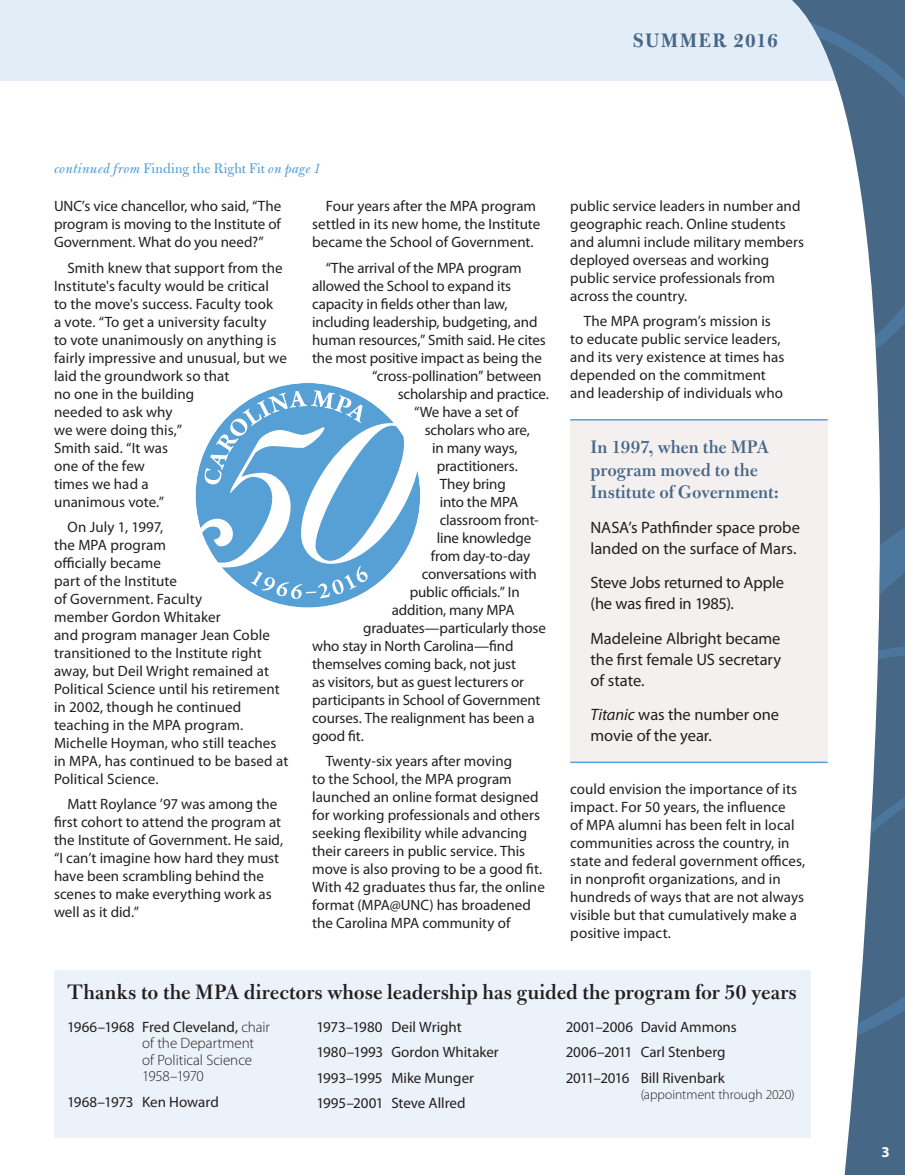
<style>
.page{position:relative;width:905px;height:1175px;background:#fff}
.page>*{position:absolute;margin:0;border:0;box-sizing:border-box;transform-origin:0 0}
.t1{font:600 22.5px "Bulmer MT Std";color:#231f20}
.t2{font:700 21px "Bulmer MT Std";letter-spacing:.06em;color:#476787}
.t3{font:600 19.5px/22.5px "Bulmer MT Std";color:#476787}
.t4{font:16.5px/21px "Myriad Pro";letter-spacing:-.005em;color:#231f20}
.t5{font:15px/18px "Myriad Pro";color:#231f20}
.t6{font:300 15px/16.5px "Myriad Pro";letter-spacing:-.005em;color:#231f20}
.t7{font:italic 15px "Bulmer MT Std";letter-spacing:.01em;color:#56a0d5}
.t8{font:700 15px "Myriad Pro";color:#fff}
.t9{font:300 13.5px "Myriad Pro";color:#231f20}
.s1{font-style:normal}
.s2{font-style:italic}
.s3{font-weight:400}
</style>
<div class="page">
<div style="left:0;top:0;width:904px;height:81px;background:#e3edf7"></div>
<svg style="left:687px;top:763px;width:217px;height:411px"></svg>
<svg style="left:786px;top:0;width:118px;height:1152px"></svg>
<div style="left:570px;top:420px;width:257px;height:341px;background:#f4f0f0"></div>
<svg style="left:195px;top:383px;width:225px;height:224px;fill:#56a0d5"></svg>
<div style="left:54px;top:970px;width:756px;height:167px;background:#ecf2f9"></div>
<hr style="left:570px;top:419px;width:257px;height:1px;background:#56a0d5">
<hr style="left:570px;top:761px;width:257px;height:2px;background:#56a0d5">
<h2 class="t2" style="left:633px;top:29px;width:146px">SUMMER 2016</h2>
<p class="t7" style="left:54px;top:159px;width:268px">continued from <span class="s1">Finding the Right Fit</span> on page 1</p>
<p class="t5" style="left:54px;top:197px;width:229px;text-align:justify">UNC’s vice chancellor, who said, “The program is moving to the Institute of Government. What do you need?”</p>
<p class="t5" style="left:54px;top:258px;width:234px;text-indent:14px">Smith knew that support from the<br>Institute's faculty would be critical<br>to the move's success. Faculty took<br>a vote. “To get a university faculty<br>to vote unanimously on anything is fairly impressive and unusual, but we laid the groundwork so that<br>no one in the building<br>needed to ask why<br>we were doing this,”<br>Smith said. “It was<br>one of the few<br>times we had a<br>unanimous vote.”</p>
<p class="t5" style="left:54px;top:518px;width:236px;text-indent:14px">On July 1, 1997,<br>the MPA program<br>officially became<br>part of the Institute<br>of Government. Faculty<br>member Gordon Whitaker<br>and program manager Jean Coble transitioned to the Institute right away, but Deil Wright remained at<br>Political Science until his retirement in 2002, though he continued teaching in the MPA program.<br>Michelle Hoyman, who still teaches in MPA, has continued to be based at<br>Political Science.</p>
<p class="t5" style="left:54px;top:795px;width:231px;text-indent:14px">Matt Roylance ’97 was among the first cohort to attend the program at the Institute of Government. He said, “I can’t imagine how hard they must have been scrambling behind the scenes to make everything work as well as it did.”</p>
<p class="t5" style="left:312px;top:197px;width:230px;text-indent:14px">Four years after the MPA program settled in its new home, the Institute became the School of Government.</p>
<p class="t5" style="left:326px;top:258px;width:197px">“The arrival of the MPA program</p>
<p class="t5" style="left:312px;top:276px;width:200px">allowed the School to expand its</p>
<p class="t5" style="left:312px;top:294px;width:197px">capacity in fields other than law,</p>
<p class="t5" style="left:312px;top:312px;width:227px">including leadership, budgeting, and</p>
<p class="t5" style="left:312px;top:330px;width:235px">human resources,” Smith said. He cites</p>
<p class="t5" style="left:312px;top:348px;width:231px">the most positive impact as being the</p>
<p class="t5" style="left:372px;top:366px;width:171px">“cross-pollination” between</p>
<p class="t5" style="left:398px;top:384px;width:153px">scholarship and practice.</p>
<p class="t5" style="left:414px;top:402px;width:106px">“We have a set of</p>
<p class="t5" style="left:425px;top:420px;width:107px">scholars who are,</p>
<p class="t5" style="left:432px;top:438px;width:87px">in many ways,</p>
<p class="t5" style="left:436px;top:456px;width:83px">practitioners.</p>
<p class="t5" style="left:440px;top:474px;width:68px">They bring</p>
<p class="t5" style="left:440px;top:492px;width:80px">into the MPA</p>
<p class="t5" style="left:440px;top:510px;width:100px">classroom front-</p>
<p class="t5" style="left:436px;top:528px;width:96px">line knowledge</p>
<p class="t5" style="left:431px;top:546px;width:101px">from day-to-day</p>
<p class="t5" style="left:422px;top:564px;width:116px">conversations with</p>
<p class="t5" style="left:410px;top:582px;width:111px">public officials.” In</p>
<p class="t5" style="left:392px;top:600px;width:124px">addition, many MPA</p>
<p class="t5" style="left:363px;top:618px;width:184px">graduates—particularly those</p>
<p class="t5" style="left:312px;top:636px;width:203px">who stay in North Carolina—find</p>
<p class="t5" style="left:312px;top:654px;width:205px">themselves coming back, not just</p>
<p class="t5" style="left:312px;top:672px;width:213px">as visitors, but as guest lecturers or</p>
<p class="t5" style="left:312px;top:690px;width:230px">participants in School of Government</p>
<p class="t5" style="left:312px;top:708px;width:224px">courses. The realignment has been a</p>
<p class="t5" style="left:312px;top:726px;width:53px">good fit.</p>
<p class="t5" style="left:312px;top:752px;width:234px;text-indent:14px">Twenty-six years after moving<br>to the School, the MPA program launched an online format designed for working professionals and others seeking flexibility while advancing their careers in public service. This move is also proving to be a good fit.<br>With 42 graduates thus far, the online format (MPA@UNC) has broadened the Carolina MPA community of</p>
<p class="t5" style="left:570px;top:197px;width:235px">public service leaders in number and geographic reach. Online students and alumni include military members deployed overseas and working public service professionals from across the country.</p>
<p class="t5" style="left:570px;top:312px;width:216px;text-indent:14px">The MPA program’s mission is to educate public service leaders, and its very existence at times has depended on the commitment and leadership of individuals who</p>
<h3 class="t3" style="left:590px;top:436px;width:190px">In 1997, when the MPA program moved to the<br>Institute of Government:</h3>
<p class="t4" style="left:590px;top:516px;width:211px">NASA’s Pathfinder space probe landed on the surface of Mars.</p>
<p class="t4" style="left:590px;top:572px;width:195px">Steve Jobs returned to Apple (he was fired in 1985).</p>
<p class="t4" style="left:590px;top:627px;width:192px;text-align:justify">Madeleine Albright became the first female US secretary of state.</p>
<p class="t4" style="left:590px;top:704px;width:190px"><span class="s2">Titanic</span> was the number one movie of the year.</p>
<p class="t5" style="left:570px;top:780px;width:236px">could envision the importance of its impact. For 50 years, the influence<br>of MPA alumni has been felt in local communities across the country, in state and federal government offices, in nonprofit organizations, and in hundreds of ways that are not always visible but that cumulatively make a positive impact.</p>
<h1 class="t1" style="left:67px;top:980px;width:731px">Thanks to the MPA directors whose leadership has guided the program for 50 years</h1>
<p class="t6" style="left:142px;top:1018px;width:129px;text-indent:-75px"><span class="s3">1966–1968 Fred Cleveland,</span> chair of the Department<br>of Political Science<br>1958–1970</p>
<p class="t5" style="left:67px;top:1092px;width:153px">1968–1973 Ken Howard</p>
<p class="t5" style="left:316px;top:1013px;width:184px;line-height:25.5px">1973–1980 Deil Wright<br>1980–1993 Gordon Whitaker<br>1993–1995 Mike Munger<br>1995–2001 Steve Allred</p>
<p class="t5" style="left:565px;top:1013px;width:172px;line-height:25.5px">2001–2006 David Ammons<br>2006–2011 Carl Stenberg<br>2011–2016 Bill Rivenbark</p>
<p class="t9" style="left:640px;top:1086px;width:155px">(appointment through 2020)</p>
<p class="t8" style="left:881px;top:1141px;width:10px">3</p>
</div>
